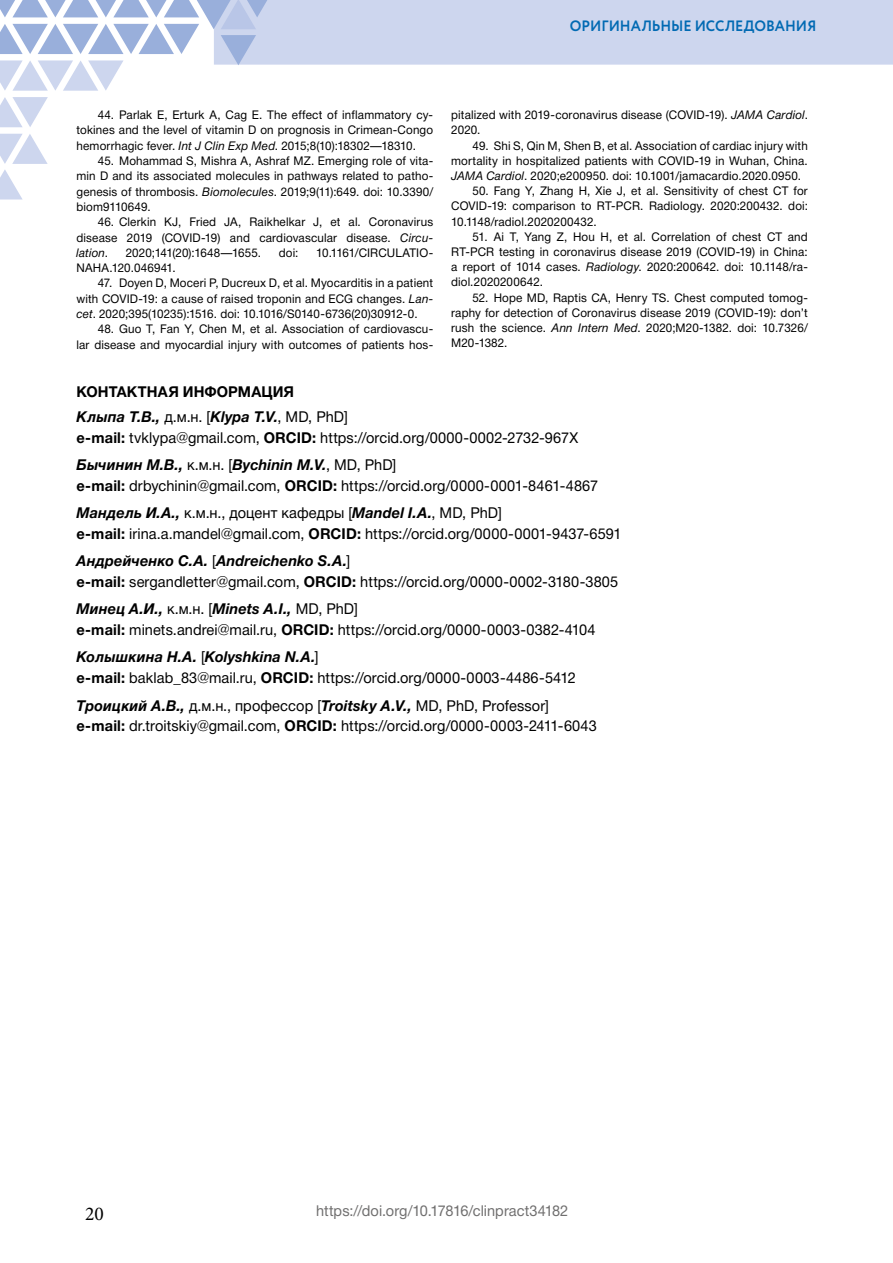
<style>
.page{position:relative;width:893px;height:1263px;background:#fff}
.page>*{position:absolute;margin:0;border:0;box-sizing:border-box;transform-origin:0 0}
.t1{font:19.5px "Minion Pro";color:#000}
.t2{font:15px/27.2px "Helvetica Neue Cyr";letter-spacing:.005em;color:#000}
.t3{font:700 15px/25px "Helvetica Neue Cyr";letter-spacing:.005em;color:#000}
.t4{font:15px "Helvetica Neue Cyr";letter-spacing:.005em;color:#706f6f}
.t5{font:700 15px "Circe";letter-spacing:-.005em;color:#016ab3;scale:.95 1}
.t6{font:12px/15.1px "Helvetica Neue Cyr";letter-spacing:.01em;color:#000;text-align:justify}
.s1{font-style:italic}
.s2{font-weight:400}
.s3{font-weight:700}
.s4{font-weight:700;font-style:italic}
</style>
<div class="page">
<svg style="left:0;top:97px;width:48px;height:30px"></svg>
<svg style="left:0;top:134px;width:48px;height:65px"></svg>
<svg style="left:0;top:0;width:893px;height:91px"></svg>
<p class="t5" style="left:570px;top:15px;width:261px">ОРИГИНАЛЬНЫЕ ИССЛЕДОВАНИЯ</p>
<p class="t6" style="left:77px;top:107px;width:358px;text-indent:21px">44. Parlak E, Erturk A, Cag E. The effect of inflammatory cy&shy;tokines and the level of vitamin D on prognosis in Crimean-Congo hemorrhagic fever. <span class="s1">Int J Clin Exp Med</span>. 2015;8(10):18302—18310.</p>
<p class="t6" style="left:77px;top:153px;width:358px;text-indent:21px">45. Mohammad S, Mishra A, Ashraf MZ. Emerging role of vita&shy;min D and its associated molecules in pathways related to patho&shy;genesis of thrombosis. <span class="s1">Biomolecules</span>. 2019;9(11):649. doi: 10.3390/ biom9110649.</p>
<p class="t6" style="left:77px;top:214px;width:358px;text-indent:21px">46. Clerkin KJ, Fried JA, Raikhelkar J, et al. Coronavirus disease 2019 (COVID-19) and cardiovascular disease. <span class="s1">Circu&shy;lation</span>.</p>
<p class="t6" style="left:126px;top:245px;width:137px">2020;141(20):1648—1655.</p>
<p class="t6" style="left:279px;top:245px;width:21px">doi:</p>
<p class="t6" style="left:316px;top:245px;width:119px">10.1161/CIRCULATIO-</p>
<p class="t6" style="left:77px;top:260px;width:101px">NAHA.120.046941.</p>
<p class="t6" style="left:77px;top:276px;width:358px;text-indent:21px">47. Doyen D, Moceri P, Ducreux D, et al. Myocarditis in a patient with COVID-19: a cause of raised troponin and ECG changes. <span class="s1">Lan&shy;cet</span>. 2020;395(10235):1516. doi: 10.1016/S0140-6736(20)30912-0.</p>
<p class="t6" style="left:76px;top:322px;width:358px;text-align:right">48. Guo T, Fan Y, Chen M, et al. Association of cardiovascu-<br>lar disease and myocardial injury with outcomes of patients hos-</p>
<p class="t6" style="left:451px;top:107px;width:358px">pitalized with 2019-coronavirus disease (COVID-19). <span class="s1">JAMA Cardiol</span>.<br>2020.</p>
<p class="t6" style="left:451px;top:138px;width:358px;text-indent:21px">49. Shi S, Qin M, Shen B, et al. Association of cardiac injury with mortality in hospitalized patients with COVID-19 in Wuhan, China.<br><span class="s1">JAMA Cardiol</span>. 2020;e200950. doi: 10.1001/jamacardio.2020.0950.</p>
<p class="t6" style="left:451px;top:183px;width:358px;text-indent:21px">50. Fang Y, Zhang H, Xie J, et al. Sensitivity of chest CT for COVID-19: comparison to RT-PCR. Radiology. 2020:200432. doi:<br>10.1148/radiol.2020200432.</p>
<p class="t6" style="left:451px;top:229px;width:358px;text-indent:21px">51. Ai T, Yang Z, Hou H, et al. Correlation of chest CT and RT-PCR testing in coronavirus disease 2019 (COVID-19) in China: a report of 1014 cases. <span class="s1">Radiology</span>. 2020:200642. doi: 10.1148/ra&shy;diol.2020200642.</p>
<p class="t6" style="left:451px;top:290px;width:358px;text-indent:21px">52. Hope MD, Raptis CA, Henry TS. Chest computed tomog&shy;raphy for detection of Coronavirus disease 2019 (COVID-19): don’t rush the science. <span class="s1">Ann Intern Med</span>. 2020;M20-1382. doi: 10.7326/ M20-1382.</p>
<p class="t3" style="left:77px;top:379px;width:273px">КОНТАКТНАЯ ИНФОРМАЦИЯ<br><span class="s1">Клыпа Т.В.,</span> <span class="s2">д.м.н. [</span><span class="s1">Klypa T.V.</span><span class="s2">, MD, PhD]</span></p>
<p class="t2" style="left:77px;top:424px;width:503px"><span class="s3">e-mail:</span> tvklypa@gmail.com, <span class="s3">ORCID:</span> https://orcid.org/0000-0002-2732-967X<br><span class="s4">Бычинин М.В.,</span> к.м.н. [<span class="s4">Bychinin M.V.</span>, MD, PhD]</p>
<p class="t2" style="left:77px;top:472px;width:523px"><span class="s3">e-mail:</span> drbychinin@gmail.com, <span class="s3">ORCID:</span> https://orcid.org/0000-0001-8461-4867<br><span class="s4">Мандель И.А.,</span> к.м.н., доцент кафедры [<span class="s4">Mandel I.A.</span>, MD, PhD]</p>
<p class="t2" style="left:77px;top:520px;width:546px"><span class="s3">e-mail:</span> irina.a.mandel@gmail.com, <span class="s3">ORCID:</span> https://orcid.org/0000-0001-9437-6591<br><span class="s4">Андрейченко С.А.</span> [<span class="s4">Andreichenko S.A.</span>]</p>
<p class="t2" style="left:77px;top:568px;width:543px"><span class="s3">e-mail:</span> sergandletter@gmail.com, <span class="s3">ORCID:</span> https://orcid.org/0000-0002-3180-3805<br><span class="s4">Минец А.И.,</span> к.м.н. [<span class="s4">Minets A.I.,</span> MD, PhD]</p>
<p class="t2" style="left:77px;top:616px;width:521px"><span class="s3">e-mail:</span> minets.andrei@mail.ru, <span class="s3">ORCID:</span> https://orcid.org/0000-0003-0382-4104<br><span class="s4">Колышкина Н.А.</span> [<span class="s4">Kolyshkina N.A.</span>]</p>
<p class="t2" style="left:77px;top:665px;width:501px"><span class="s3">e-mail:</span> baklab_83@mail.ru, <span class="s3">ORCID:</span> https://orcid.org/0000-0003-4486-5412<br><span class="s4">Троицкий А.В.,</span> д.м.н., профессор [<span class="s4">Troitsky A.V.,</span> MD, PhD, Professor]</p>
<p class="t2" style="left:77px;top:713px;width:522px"><span class="s3">e-mail:</span> dr.troitskiy@gmail.com, <span class="s3">ORCID:</span> https://orcid.org/0000-0003-2411-6043</p>
<h1 class="t1" style="left:85px;top:1200px;width:20px">20</h1>
<p class="t4" style="left:316px;top:1203px;width:254px">https://doi.org/10.17816/clinpract34182</p>
</div>
